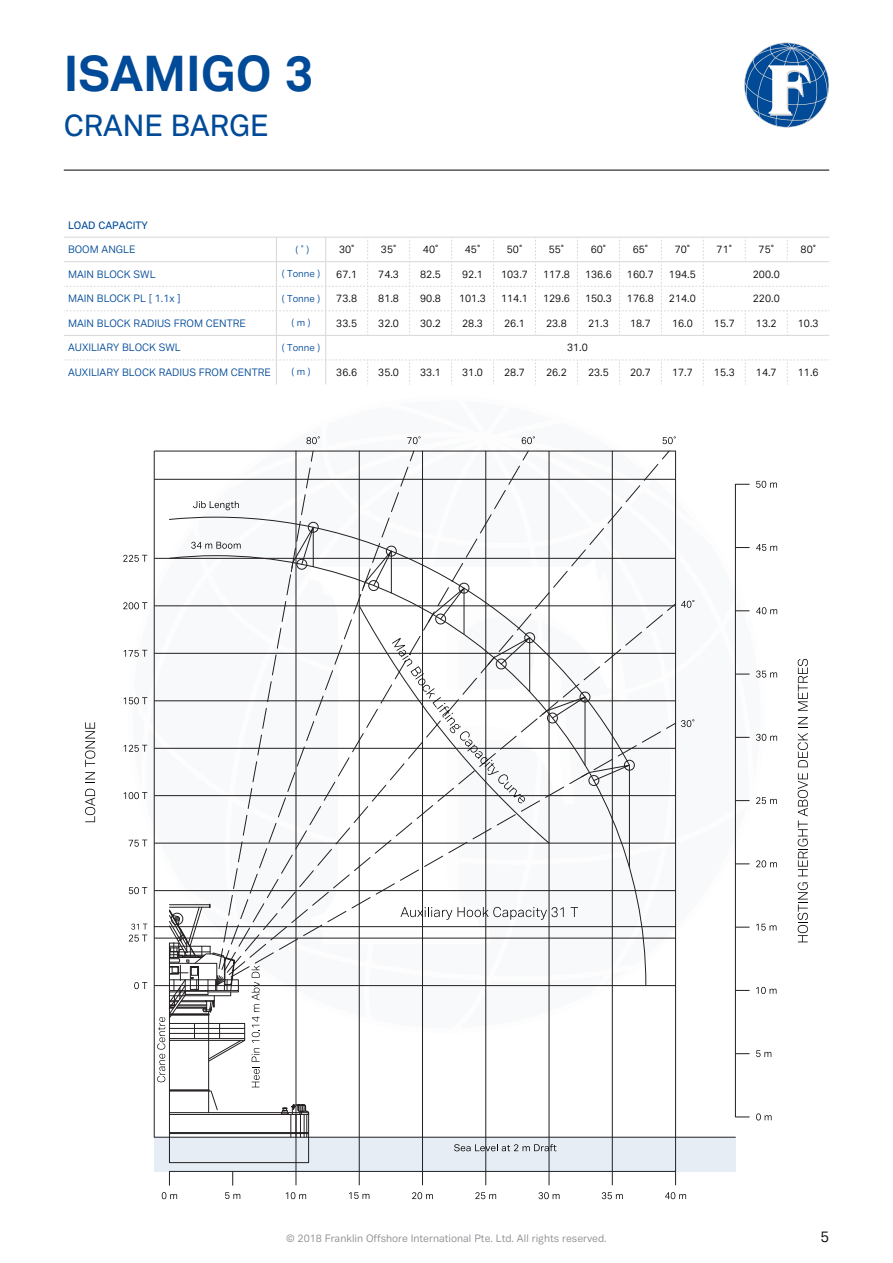
<style>
.page{position:relative;width:893px;height:1263px;background:#fff}
.page>*{position:absolute;margin:0;border:0;box-sizing:border-box;transform-origin:0 0}
.t1{font:700 49.5px "Vaud";color:#004a98}
.t2{font:500 30px "Vaud";color:#004a98}
.t3{font:15px "Vaud";color:#000}
.t4{font:10.5px "Vaud";color:#000}
.t5{font:10.5px "Vaud";color:#004a98}
.t6{font:10.5px "Vaud";color:#878a8e}
.t7{font:500 10.5px "Vaud";color:#004a98}
.t8{font:9.75px "Vaud";color:#004a98}
</style>
<div class="page">
<svg style="left:128px;top:437px;width:637px;height:596px"></svg>
<svg style="left:744px;top:43px;width:85px;height:85px"></svg>
<hr style="left:64px;top:170px;width:765px;height:1px;background:#000">
<svg style="left:162px;top:1192px;width:15px;height:7px"></svg>
<svg style="left:225px;top:1192px;width:15px;height:7px"></svg>
<svg style="left:286px;top:1192px;width:20px;height:7px"></svg>
<svg style="left:349px;top:1192px;width:20px;height:7px"></svg>
<svg style="left:412px;top:1192px;width:21px;height:7px"></svg>
<svg style="left:475px;top:1192px;width:21px;height:7px"></svg>
<svg style="left:539px;top:1192px;width:20px;height:7px"></svg>
<svg style="left:602px;top:1192px;width:21px;height:7px"></svg>
<svg style="left:665px;top:1192px;width:21px;height:7px"></svg>
<hr style="left:612px;top:451px;width:1px;height:720px;background:#231f20">
<hr style="left:485px;top:451px;width:1px;height:720px;background:#231f20">
<hr style="left:422px;top:451px;width:1px;height:720px;background:#231f20">
<hr style="left:359px;top:451px;width:1px;height:720px;background:#231f20">
<hr style="left:296px;top:451px;width:1px;height:720px;background:#231f20">
<hr style="left:549px;top:451px;width:1px;height:720px;background:#231f20">
<hr style="left:675px;top:451px;width:1px;height:720px;background:#231f20">
<svg style="left:169px;top:1171px;width:507px;height:15px"></svg>
<hr style="left:154px;top:479px;width:522px;height:1px;background:#231f20">
<hr style="left:154px;top:558px;width:522px;height:1px;background:#231f20">
<hr style="left:154px;top:605px;width:522px;height:1px;background:#231f20">
<hr style="left:154px;top:653px;width:522px;height:1px;background:#231f20">
<hr style="left:154px;top:700px;width:522px;height:1px;background:#231f20">
<hr style="left:154px;top:748px;width:522px;height:1px;background:#231f20">
<hr style="left:154px;top:795px;width:522px;height:1px;background:#231f20">
<hr style="left:154px;top:843px;width:522px;height:1px;background:#231f20">
<hr style="left:154px;top:890px;width:522px;height:1px;background:#231f20">
<hr style="left:154px;top:938px;width:522px;height:1px;background:#231f20">
<hr style="left:154px;top:985px;width:522px;height:1px;background:#231f20">
<hr style="left:154px;top:926px;width:522px;height:1px;background:#231f20">
<hr style="left:154px;top:451px;width:522px;height:1px;background:#231f20">
<div style="left:735px;top:484px;width:15px;height:633px;border:1px solid #231f20"></div>
<svg style="left:735px;top:547px;width:14px;height:1px"></svg>
<svg style="left:735px;top:610px;width:14px;height:1px"></svg>
<svg style="left:735px;top:674px;width:14px;height:1px"></svg>
<svg style="left:735px;top:737px;width:14px;height:1px"></svg>
<svg style="left:735px;top:800px;width:14px;height:1px"></svg>
<svg style="left:735px;top:863px;width:14px;height:1px"></svg>
<svg style="left:735px;top:927px;width:14px;height:1px"></svg>
<svg style="left:735px;top:990px;width:14px;height:1px"></svg>
<svg style="left:735px;top:1053px;width:14px;height:1px"></svg>
<svg style="left:798px;top:882px;width:10px;height:60px"></svg>
<svg style="left:798px;top:773px;width:10px;height:103px"></svg>
<svg style="left:798px;top:717px;width:10px;height:50px"></svg>
<svg style="left:798px;top:659px;width:10px;height:52px"></svg>
<svg style="left:756px;top:1113px;width:15px;height:7px"></svg>
<svg style="left:756px;top:1050px;width:15px;height:7px"></svg>
<svg style="left:756px;top:987px;width:20px;height:7px"></svg>
<svg style="left:756px;top:924px;width:20px;height:6px"></svg>
<svg style="left:756px;top:860px;width:21px;height:7px"></svg>
<svg style="left:756px;top:797px;width:21px;height:7px"></svg>
<svg style="left:756px;top:734px;width:21px;height:7px"></svg>
<svg style="left:756px;top:670px;width:21px;height:8px"></svg>
<svg style="left:756px;top:607px;width:21px;height:7px"></svg>
<svg style="left:756px;top:544px;width:21px;height:7px"></svg>
<svg style="left:756px;top:481px;width:21px;height:7px"></svg>
<svg style="left:85px;top:789px;width:10px;height:33px"></svg>
<svg style="left:85px;top:722px;width:10px;height:61px"></svg>
<svg style="left:134px;top:982px;width:13px;height:7px"></svg>
<svg style="left:129px;top:887px;width:18px;height:7px"></svg>
<svg style="left:129px;top:839px;width:18px;height:8px"></svg>
<svg style="left:124px;top:792px;width:24px;height:28px"></svg>
<svg style="left:124px;top:745px;width:23px;height:7px"></svg>
<svg style="left:124px;top:681px;width:23px;height:23px"></svg>
<svg style="left:124px;top:650px;width:23px;height:7px"></svg>
<svg style="left:123px;top:602px;width:24px;height:7px"></svg>
<svg style="left:123px;top:555px;width:24px;height:7px"></svg>
<svg style="left:129px;top:924px;width:18px;height:18px"></svg>
<svg style="left:662px;top:450px;width:8px;height:10px"></svg>
<svg style="left:646px;top:731px;width:15px;height:248px"></svg>
<svg style="left:663px;top:436px;width:13px;height:8px"></svg>
<svg style="left:667px;top:600px;width:27px;height:11px"></svg>
<svg style="left:666px;top:719px;width:28px;height:10px"></svg>
<svg style="left:291px;top:436px;width:363px;height:187px"></svg>
<svg style="left:169px;top:517px;width:461px;height:38px"></svg>
<svg style="left:193px;top:501px;width:46px;height:9px"></svg>
<svg style="left:169px;top:555px;width:477px;height:431px"></svg>
<svg style="left:191px;top:542px;width:50px;height:7px"></svg>
<div style="left:154px;top:1137px;width:581px;height:34px;background:#e6edf4"></div>
<svg style="left:454px;top:1144px;width:102px;height:7px"></svg>
<div style="left:169px;top:1112px;width:140px;height:51px;border:1px solid #231f20"></div>
<hr style="left:169px;top:1132px;width:140px;height:1px;background:#231f20">
<hr style="left:169px;top:1114px;width:140px;height:1px;background:#231f20">
<hr style="left:169px;top:1133px;width:140px;height:1px;background:#231f20">
<svg style="left:281px;top:1104px;width:28px;height:33px"></svg>
<svg style="left:157px;top:904px;width:103px;height:208px"></svg>
<hr style="left:154px;top:451px;width:1px;height:686px;background:#231f20">
<svg style="left:64px;top:237px;width:765px;height:148px"></svg>
<h1 class="t1" style="left:64px;top:43px;width:251px">ISAMIGO 3</h1>
<h2 class="t2" style="left:64px;top:107px;width:206px">CRANE BARGE</h2>
<p class="t7" style="left:68px;top:219px;width:81px">LOAD CAPACITY</p>
<p class="t5" style="left:68px;top:243px;width:69px">BOOM ANGLE</p>
<p class="t8" style="left:296px;top:243px;width:15px">( ˚ )</p>
<p class="t4" style="left:339px;top:243px;width:17px">30˚</p>
<p class="t4" style="left:381px;top:243px;width:17px">35˚</p>
<p class="t4" style="left:423px;top:243px;width:17px">40˚</p>
<p class="t4" style="left:465px;top:243px;width:17px">45˚</p>
<p class="t4" style="left:507px;top:243px;width:17px">50˚</p>
<p class="t4" style="left:549px;top:243px;width:17px">55˚</p>
<p class="t4" style="left:591px;top:243px;width:17px">60˚</p>
<p class="t4" style="left:633px;top:243px;width:17px">65˚</p>
<p class="t4" style="left:675px;top:243px;width:17px">70˚</p>
<p class="t4" style="left:717px;top:243px;width:17px">71˚</p>
<p class="t4" style="left:759px;top:243px;width:17px">75˚</p>
<p class="t4" style="left:801px;top:243px;width:17px">80˚</p>
<p class="t5" style="left:68px;top:268px;width:89px">MAIN BLOCK SWL</p>
<p class="t8" style="left:282px;top:268px;width:40px">( Tonne )</p>
<p class="t4" style="left:336px;top:268px;width:22px">67.1</p>
<p class="t4" style="left:378px;top:268px;width:22px">74.3</p>
<p class="t4" style="left:420px;top:268px;width:22px">82.5</p>
<p class="t4" style="left:462px;top:268px;width:22px">92.1</p>
<p class="t4" style="left:501px;top:268px;width:28px">103.7</p>
<p class="t4" style="left:543px;top:268px;width:28px">117.8</p>
<p class="t4" style="left:585px;top:268px;width:28px">136.6</p>
<p class="t4" style="left:627px;top:268px;width:28px">160.7</p>
<p class="t4" style="left:669px;top:268px;width:28px">194.5</p>
<p class="t4" style="left:753px;top:268px;width:28px">200.0</p>
<p class="t5" style="left:68px;top:292px;width:114px">MAIN BLOCK PL [ 1.1x ]</p>
<p class="t8" style="left:282px;top:293px;width:40px">( Tonne )</p>
<p class="t4" style="left:336px;top:292px;width:22px">73.8</p>
<p class="t4" style="left:378px;top:292px;width:22px">81.8</p>
<p class="t4" style="left:420px;top:292px;width:22px">90.8</p>
<p class="t4" style="left:459px;top:292px;width:28px">101.3</p>
<p class="t4" style="left:501px;top:292px;width:28px">114.1</p>
<p class="t4" style="left:543px;top:292px;width:28px">129.6</p>
<p class="t4" style="left:585px;top:292px;width:28px">150.3</p>
<p class="t4" style="left:627px;top:292px;width:28px">176.8</p>
<p class="t4" style="left:669px;top:292px;width:28px">214.0</p>
<p class="t4" style="left:753px;top:292px;width:28px">220.0</p>
<p class="t5" style="left:68px;top:317px;width:179px">MAIN BLOCK RADIUS FROM CENTRE</p>
<p class="t8" style="left:291px;top:317px;width:21px">( m )</p>
<p class="t4" style="left:336px;top:317px;width:22px">33.5</p>
<p class="t4" style="left:378px;top:317px;width:22px">32.0</p>
<p class="t4" style="left:420px;top:317px;width:22px">30.2</p>
<p class="t4" style="left:462px;top:317px;width:22px">28.3</p>
<p class="t4" style="left:504px;top:317px;width:22px">26.1</p>
<p class="t4" style="left:546px;top:317px;width:22px">23.8</p>
<p class="t4" style="left:588px;top:317px;width:22px">21.3</p>
<p class="t4" style="left:630px;top:317px;width:22px">18.7</p>
<p class="t4" style="left:672px;top:317px;width:22px">16.0</p>
<p class="t4" style="left:714px;top:317px;width:22px">15.7</p>
<p class="t4" style="left:756px;top:317px;width:22px">13.2</p>
<p class="t4" style="left:798px;top:317px;width:22px">10.3</p>
<p class="t5" style="left:68px;top:342px;width:114px">AUXILIARY BLOCK SWL</p>
<p class="t8" style="left:282px;top:342px;width:40px">( Tonne )</p>
<p class="t4" style="left:567px;top:342px;width:22px">31.0</p>
<p class="t5" style="left:68px;top:366px;width:204px">AUXILIARY BLOCK RADIUS FROM CENTRE</p>
<p class="t8" style="left:291px;top:366px;width:21px">( m )</p>
<p class="t4" style="left:336px;top:366px;width:22px">36.6</p>
<p class="t4" style="left:378px;top:366px;width:22px">35.0</p>
<p class="t4" style="left:420px;top:366px;width:22px">33.1</p>
<p class="t4" style="left:462px;top:366px;width:22px">31.0</p>
<p class="t4" style="left:504px;top:366px;width:22px">28.7</p>
<p class="t4" style="left:546px;top:366px;width:22px">26.2</p>
<p class="t4" style="left:588px;top:366px;width:22px">23.5</p>
<p class="t4" style="left:630px;top:366px;width:22px">20.7</p>
<p class="t4" style="left:672px;top:366px;width:22px">17.7</p>
<p class="t4" style="left:714px;top:366px;width:22px">15.3</p>
<p class="t4" style="left:756px;top:366px;width:22px">14.7</p>
<p class="t4" style="left:798px;top:366px;width:22px">11.6</p>
<p class="t6" style="left:286px;top:1232px;width:322px">© 2018 Franklin Offshore International Pte. Ltd. All rights reserved.</p>
<h3 class="t3" style="left:820px;top:1227px;width:10px">5</h3>
</div>
